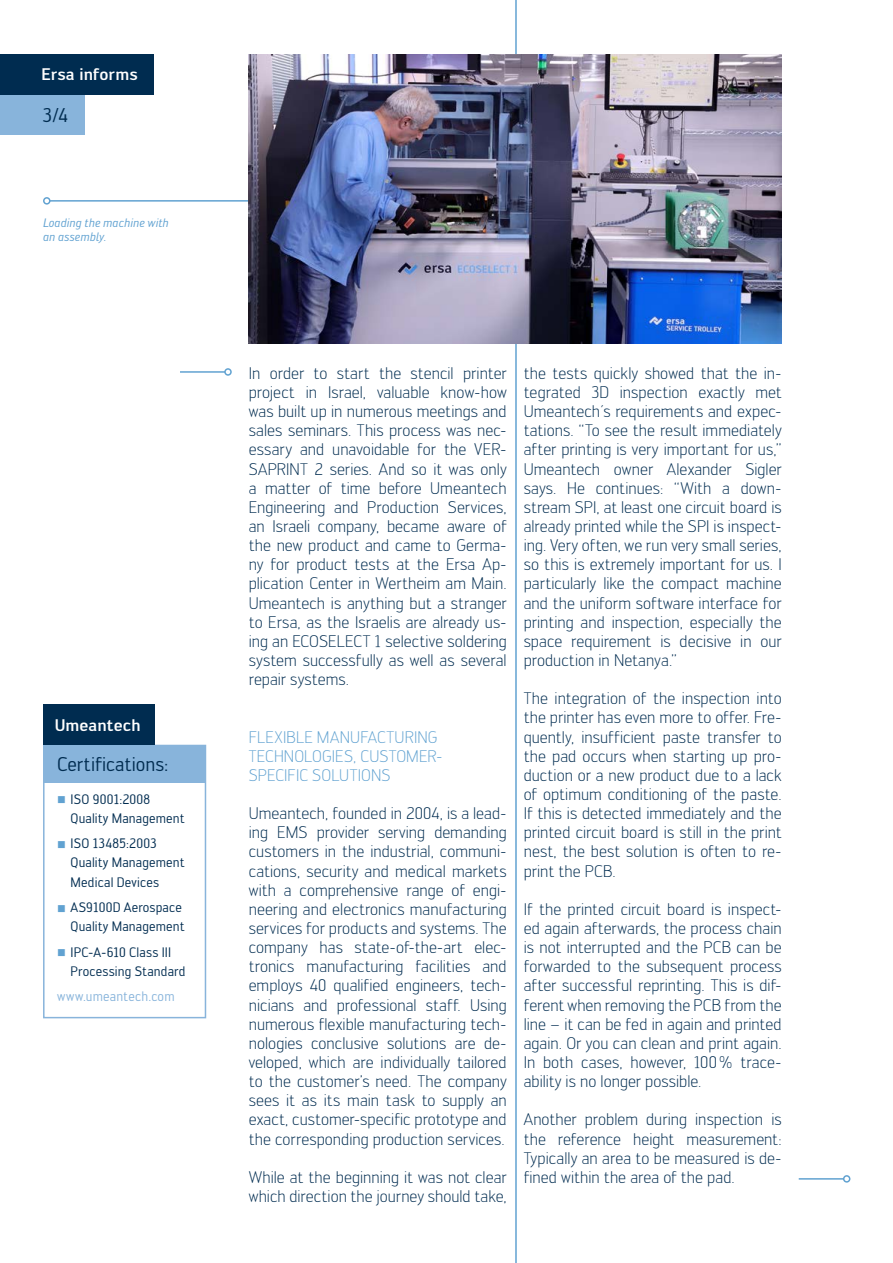
<style>
.page{position:relative;width:893px;height:1263px;background:#fff}
.page>*{position:absolute;margin:0;border:0;box-sizing:border-box;transform-origin:0 0}
.t1{font:19.5px "Engel";color:#002c50}
.t2{font:300 16.5px/19.2px "Engel";color:#002c50;text-align:justify}
.t3{font:300 16.5px/19.2px "Engel";letter-spacing:.005em;color:#61a2d1}
.t4{font:500 16.5px "Engel";color:#fff}
.t5{font:13.5px/19.2px "Engel";letter-spacing:.01em;color:#002c50}
.t6{font:13.5px "Engel";letter-spacing:.01em;color:#88b4db}
.t7{font:italic 12px/14.4px "Engel";letter-spacing:.01em;color:#61a2d1}
.s1{color:#61a2d1}
</style>
<div class="page">
<hr style="left:515px;top:0;width:2px;height:1263px;background:#61a2d1">
<div style="left:0;top:94px;width:85px;height:41px;background:#88b4db"></div>
<div style="left:0;top:54px;width:153px;height:40px;background:#002c50"></div>
<hr style="left:50px;top:200px;width:278px;height:2px;background:#61a2d1">
<div style="left:43px;top:197px;width:8px;height:8px;border:2px solid #61a2d1;border-radius:50%"></div>
<img style="left:249px;top:54px;width:533px;height:290px">
<hr style="left:180px;top:371px;width:45px;height:2px;background:#61a2d1">
<div style="left:224px;top:368px;width:8px;height:8px;border:2px solid #61a2d1;border-radius:50%"></div>
<hr style="left:799px;top:1178px;width:45px;height:1px;background:#61a2d1">
<div style="left:843px;top:1175px;width:7px;height:7px;border:2px solid #61a2d1;border-radius:50%"></div>
<div style="left:43px;top:745px;width:163px;height:37px;background:#88b4db"></div>
<div style="left:43px;top:745px;width:163px;height:273px;border:2px solid #88b4db"></div>
<div style="left:43px;top:704px;width:111px;height:41px;background:#002c50"></div>
<p class="t4" style="left:42px;top:65px;width:97px">Ersa informs</p>
<p class="t1" style="left:43px;top:104px;width:27px">3/4</p>
<p class="t7" style="left:43px;top:215px;width:127px">Loading the machine with an assembly.</p>
<p class="t4" style="left:55px;top:715px;width:87px">Umeantech</p>
<p class="t1" style="left:57px;top:752px;width:113px">Certifications:</p>
<p class="t5" style="left:71px;top:789px;width:116px;text-indent:-13px"><span class="s1">■</span> ISO 9001:2008<br>Quality Management</p>
<p class="t5" style="left:71px;top:834px;width:116px;text-indent:-13px"><span class="s1">■</span> ISO 13485:2003<br>Quality Management<br>Medical Devices</p>
<p class="t5" style="left:57px;top:898px;width:129px;text-align:right"><span class="s1">■</span> AS9100D Aerospace<br>Quality Management</p>
<p class="t5" style="left:71px;top:942px;width:117px;text-indent:-13px"><span class="s1">■</span> IPC-A-610 Class III<br>Processing Standard</p>
<p class="t6" style="left:57px;top:989px;width:119px">www.umeantech.com</p>
<p class="t2" style="left:249px;top:363px;width:259px">In order to start the stencil printer project in Israel, valuable know-how was built up in numerous meetings and sales seminars. This process was nec&shy;essary and unavoidable for the VER-SAPRINT 2 series. And so it was only a matter of time before Umeantech Engineering and Production Services, an Israeli company, became aware of the new product and came to Germa&shy;ny for product tests at the Ersa Ap&shy;plication Center in Wertheim am Main.<br>Umeantech is anything but a stranger to Ersa, as the Israelis are already us&shy;ing an ECOSELECT 1 selective soldering system successfully as well as several repair systems.</p>
<p class="t3" style="left:249px;top:727px;width:196px">FLEXIBLE MANUFACTURING<br>TECHNOLOGIES, CUSTOMER-<br>SPECIFIC SOLUTIONS</p>
<p class="t2" style="left:249px;top:804px;width:260px">Umeantech, founded in 2004, is a lead&shy;ing EMS provider serving demanding customers in the industrial, communi&shy;cations, security and medical markets with a comprehensive range of engi&shy;neering and electronics manufacturing services for products and systems. The company has state-of-the-art elec&shy;tronics manufacturing facilities and employs 40 qualified engineers, tech&shy;nicians and professional staff. Using numerous flexible manufacturing tech&shy;nologies conclusive solutions are de&shy;veloped, which are individually tailored to the customer’s need. The company sees it as its main task to supply an exact, customer-specific prototype and the corresponding production services.</p>
<p class="t2" style="left:249px;top:1167px;width:259px">While at the beginning it was not clear which direction the journey should take,</p>
<p class="t2" style="left:524px;top:363px;width:259px">the tests quickly showed that the in&shy;tegrated 3D inspection exactly met Umeantech´s requirements and expec&shy;tations. “To see the result immediately after printing is very important for us,” Umeantech owner Alexander Sigler says. He continues: “With a down&shy;stream SPI, at least one circuit board is already printed while the SPI is inspect&shy;ing. Very often, we run very small series, so this is extremely important for us. I particularly like the compact machine and the uniform software interface for printing and inspection, especially the space requirement is decisive in our production in Netanya.”</p>
<p class="t2" style="left:524px;top:689px;width:260px">The integration of the inspection into the printer has even more to offer. Fre&shy;quently, insufficient paste transfer to the pad occurs when starting up pro&shy;duction or a new product due to a lack of optimum conditioning of the paste.<br>If this is detected immediately and the printed circuit board is still in the print nest, the best solution is often to re&shy;print the PCB.</p>
<p class="t2" style="left:524px;top:899px;width:260px">If the printed circuit board is inspect&shy;ed again afterwards, the process chain is not interrupted and the PCB can be forwarded to the subsequent process after successful reprinting. This is dif&shy;ferent when removing the PCB from the line – it can be fed in again and printed again. Or you can clean and print again.<br>In both cases, however, 100% trace&shy;ability is no longer possible.</p>
<p class="t2" style="left:524px;top:1110px;width:259px">Another problem during inspection is the reference height measurement:<br>Typically an area to be measured is de&shy;fined within the area of the pad.</p>
</div>
